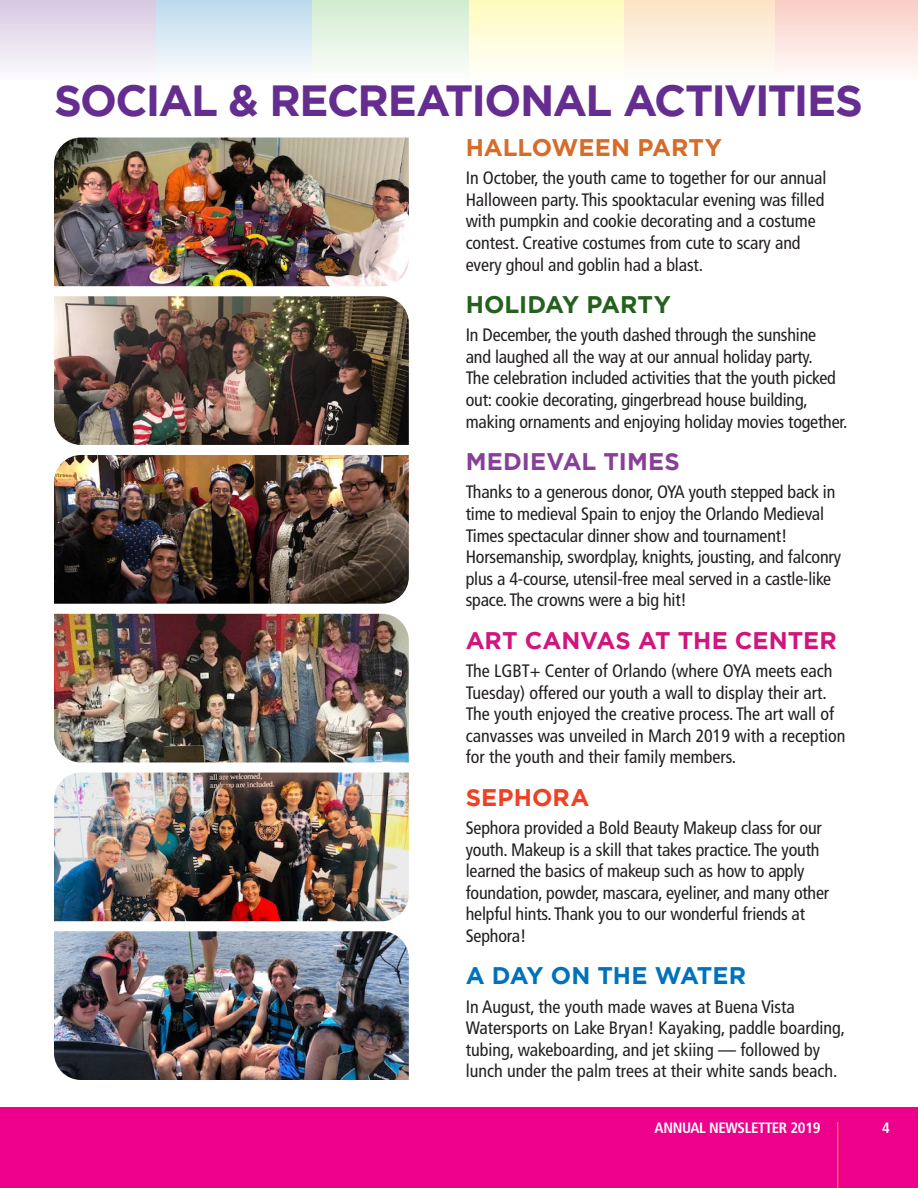
<style>
.page{position:relative;width:918px;height:1188px;background:#fff}
.page>*{position:absolute;margin:0;border:0;box-sizing:border-box;transform-origin:0 0}
.t1{font:700 43.5px "Gotham";letter-spacing:-.04em;color:#662d91}
.t2{font:700 24px "Gotham";letter-spacing:-.005em;color:#d0157d}
.t3{font:700 24px "Gotham";letter-spacing:-.005em;color:#d56c2a}
.t4{font:700 24px "Gotham";letter-spacing:-.01em;color:#0072bc}
.t5{font:700 24px "Gotham";letter-spacing:.005em;color:#883f98}
.t6{font:700 24px "Gotham";color:#25611e}
.t7{font:700 24px "Gotham";letter-spacing:.005em;color:#ef4123}
.t8{font:condensed 18px/21.6px "Frutiger";letter-spacing:-.01em;color:#231f20}
.t9{font:700 condensed 15px "Frutiger";letter-spacing:-.025em;color:#fff}
</style>
<div class="page">
<div style="left:0;top:0;width:156px;height:81px;background:linear-gradient(to bottom,#d7c8e2,#fdfdfe)"></div>
<div style="left:468px;top:0;width:156px;height:81px;background:linear-gradient(to bottom,#fffbbd,#fffefd)"></div>
<div style="left:156px;top:0;width:156px;height:81px;background:linear-gradient(to bottom,#bddaed,#fdfdfe)"></div>
<div style="left:624px;top:0;width:156px;height:81px;background:linear-gradient(to bottom,#fde3c4,#fefefd)"></div>
<div style="left:312px;top:0;width:156px;height:81px;background:linear-gradient(to bottom,#d1eccf,#fdfefd)"></div>
<div style="left:775px;top:0;width:143px;height:81px;background:linear-gradient(to bottom,#facdc5,#fefdfd)"></div>
<img style="left:54px;top:138px;width:355px;height:148px">
<img style="left:54px;top:614px;width:355px;height:148px">
<img style="left:54px;top:296px;width:355px;height:149px">
<img style="left:54px;top:773px;width:355px;height:148px">
<img style="left:54px;top:455px;width:355px;height:149px">
<img style="left:54px;top:931px;width:355px;height:149px">
<div style="left:0;top:1107px;width:918px;height:81px;background:#ec008c"></div>
<hr style="left:837px;top:1122px;width:1px;height:66px;background:#f7941e">
<p class="t1" style="left:54px;top:72px;width:811px">SOCIAL &amp; RECREATIONAL ACTIVITIES</p>
<p class="t3" style="left:466px;top:131px;width:258px">HALLOWEEN PARTY</p>
<p class="t8" style="left:466px;top:167px;width:362px">In October, the youth came to together for our annual Halloween party. This spooktacular evening was filled with pumpkin and cookie decorating and a costume contest. Creative costumes from cute to scary and every ghoul and goblin had a blast.</p>
<p class="t6" style="left:466px;top:289px;width:207px">HOLIDAY PARTY</p>
<p class="t8" style="left:466px;top:324px;width:383px">In December, the youth dashed through the sunshine<br>and laughed all the way at our annual holiday party.<br>The celebration included activities that the youth picked out: cookie decorating, gingerbread house building, making ornaments and enjoying holiday movies together.</p>
<p class="t5" style="left:466px;top:446px;width:216px">MEDIEVAL TIMES</p>
<p class="t8" style="left:466px;top:481px;width:377px">Thanks to a generous donor, OYA youth stepped back in time to medieval Spain to enjoy the Orlando Medieval Times spectacular dinner show and tournament!<br>Horsemanship, swordplay, knights, jousting, and falconry plus a 4-course, utensil-free meal served in a castle-like space. The crowns were a big hit!</p>
<p class="t2" style="left:466px;top:624px;width:373px">ART CANVAS AT THE CENTER</p>
<p class="t8" style="left:466px;top:660px;width:381px">The LGBT+ Center of Orlando (where OYA meets each Tuesday) offered our youth a wall to display their art.<br>The youth enjoyed the creative process. The art wall of canvasses was unveiled in March 2019 with a reception for the youth and their family members.</p>
<p class="t7" style="left:466px;top:781px;width:125px">SEPHORA</p>
<p class="t8" style="left:466px;top:817px;width:365px">Sephora provided a Bold Beauty Makeup class for our youth. Makeup is a skill that takes practice. The youth learned the basics of makeup such as how to apply foundation, powder, mascara, eyeliner, and many other helpful hints. Thank you to our wonderful friends at Sephora!</p>
<p class="t4" style="left:466px;top:960px;width:282px">A DAY ON THE WATER</p>
<p class="t8" style="left:466px;top:996px;width:381px">In August, the youth made waves at Buena Vista Watersports on Lake Bryan! Kayaking, paddle boarding, tubing, wakeboarding, and jet skiing — followed by lunch under the palm trees at their white sands beach.</p>
<p class="t9" style="left:655px;top:1119px;width:167px">ANNUAL NEWSLETTER 2019</p>
<p class="t9" style="left:882px;top:1119px;width:9px">4</p>
</div>
